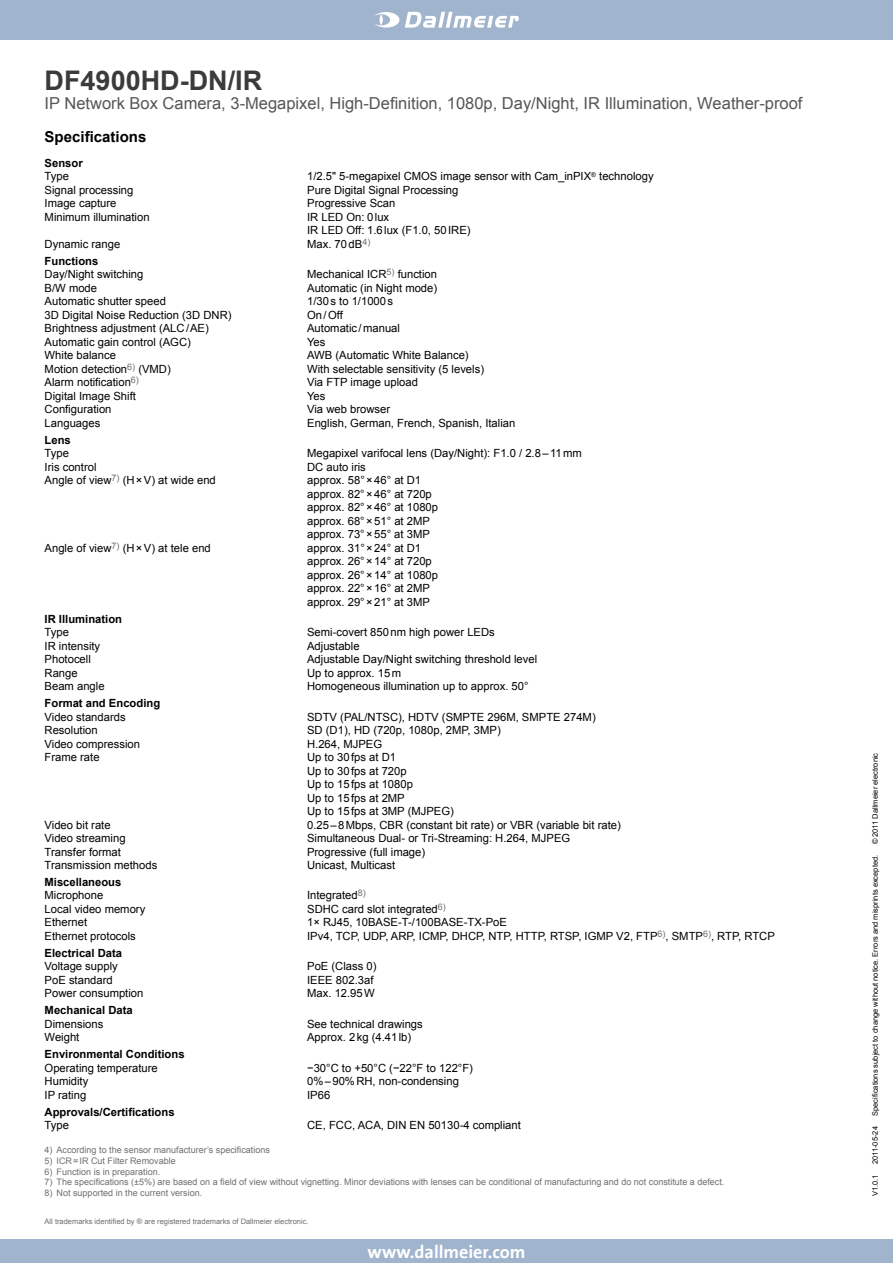
<style>
.page{position:relative;width:893px;height:1263px;background:#fff}
.page>*{position:absolute;margin:0;border:0;box-sizing:border-box;transform-origin:0 0}
.t1{font:700 27px "Arial";color:#3b3b3a}
.t2{font:700 18px "The Sans";color:#fff}
.t3{font:16.5px "Arial";color:#565656}
.t4{font:700 15px "Arial";color:#000}
.t5{font:11.25px/13.5px "Arial";color:#000}
.t6{font:700 11.25px "Arial";color:#000}
.t7{font:9px "Arial";color:#6f6f6e}
.t8{font:7.5px "Arial";color:#000}
.t9{font:7.5px "Arial";color:#6f6f6e}
</style>
<div class="page">
<div style="left:0;top:0;width:893px;height:40px;background:#a0b5cd"></div>
<div style="left:0;top:1239px;width:893px;height:24px;background:#a0b5cd"></div>
<svg style="left:405px;top:12px;width:114px;height:16px"></svg>
<svg style="left:375px;top:12px;width:24px;height:16px"></svg>
<svg style="left:379px;top:14px;width:4px;height:11px"></svg>
<h1 class="t1" style="left:45px;top:62px;width:219px">DF4900HD-DN/IR</h1>
<h3 class="t3" style="left:45px;top:93px;width:759px">IP Network Box Camera, 3-Megapixel, High-Definition, 1080p, Day/Night, IR Illumination, Weather-proof</h3>
<h3 class="t4" style="left:45px;top:127px;width:103px">Specifications</h3>
<p class="t6" style="left:45px;top:156px;width:40px">Sensor</p>
<p class="t5" style="left:45px;top:170px;width:26px">Type</p>
<p class="t5" style="left:307px;top:170px;width:348px">1/2.5" 5-megapixel CMOS image sensor with Cam_inPIX<sup>®</sup> technology</p>
<p class="t5" style="left:45px;top:183px;width:90px">Signal processing</p>
<p class="t5" style="left:307px;top:183px;width:153px">Pure Digital Signal Processing</p>
<p class="t5" style="left:45px;top:197px;width:73px">Image capture</p>
<p class="t5" style="left:307px;top:197px;width:90px">Progressive Scan</p>
<p class="t5" style="left:45px;top:210px;width:107px">Minimum illumination</p>
<p class="t5" style="left:307px;top:210px;width:165px">IR LED On: 0lux<br>IR LED Off: 1.6lux (F1.0, 50IRE)</p>
<p class="t5" style="left:45px;top:237px;width:77px">Dynamic range</p>
<p class="t5" style="left:307px;top:237px;width:65px">Max. 70dB<sup>4)</sup></p>
<p class="t6" style="left:45px;top:253px;width:55px">Functions</p>
<p class="t5" style="left:45px;top:268px;width:100px">Day/Night switching</p>
<p class="t5" style="left:307px;top:268px;width:131px">Mechanical ICR<sup>5)</sup> function</p>
<p class="t5" style="left:45px;top:281px;width:54px">B/W mode</p>
<p class="t5" style="left:307px;top:281px;width:132px">Automatic (in Night mode)</p>
<p class="t5" style="left:45px;top:295px;width:123px">Automatic shutter speed</p>
<p class="t5" style="left:307px;top:295px;width:87px">1/30s to 1/1000s</p>
<p class="t5" style="left:45px;top:308px;width:188px">3D Digital Noise Reduction (3D DNR)</p>
<p class="t5" style="left:307px;top:308px;width:37px">On/Off</p>
<p class="t5" style="left:45px;top:322px;width:166px">Brightness adjustment (ALC/AE)</p>
<p class="t5" style="left:307px;top:322px;width:94px">Automatic /manual</p>
<p class="t5" style="left:45px;top:335px;width:148px">Automatic gain control (AGC)</p>
<p class="t5" style="left:307px;top:335px;width:20px">Yes</p>
<p class="t5" style="left:45px;top:349px;width:73px">White balance</p>
<p class="t5" style="left:307px;top:349px;width:163px">AWB (Automatic White Balance)</p>
<p class="t5" style="left:45px;top:362px;width:128px">Motion detection<sup>6)</sup> (VMD)</p>
<p class="t5" style="left:307px;top:362px;width:178px">With selectable sensitivity (5 levels)</p>
<p class="t5" style="left:45px;top:376px;width:96px">Alarm notification<sup>6)</sup></p>
<p class="t5" style="left:307px;top:376px;width:112px">Via FTP image upload</p>
<p class="t5" style="left:45px;top:389px;width:93px">Digital Image Shift</p>
<p class="t5" style="left:307px;top:389px;width:20px">Yes</p>
<p class="t5" style="left:45px;top:403px;width:68px">Configuration</p>
<p class="t5" style="left:307px;top:403px;width:84px">Via web browser</p>
<p class="t5" style="left:45px;top:416px;width:57px">Languages</p>
<p class="t5" style="left:307px;top:416px;width:210px">English, German, French, Spanish, Italian</p>
<p class="t6" style="left:45px;top:432px;width:28px">Lens</p>
<p class="t5" style="left:45px;top:447px;width:26px">Type</p>
<p class="t5" style="left:307px;top:447px;width:276px">Megapixel varifocal lens (Day/Night): F1.0 / 2.8–11mm</p>
<p class="t5" style="left:45px;top:460px;width:53px">Iris control</p>
<p class="t5" style="left:307px;top:460px;width:60px">DC auto iris</p>
<p class="t5" style="left:45px;top:474px;width:173px">Angle of view<sup>7)</sup> (H×V) at wide end</p>
<p class="t5" style="left:307px;top:474px;width:132px">approx. 58°×46° at D1 approx. 82°×46° at 720p approx. 82°×46° at 1080p approx. 68°×51° at 2MP approx. 73°×55° at 3MP</p>
<p class="t5" style="left:45px;top:541px;width:168px">Angle of view<sup>7)</sup> (H×V) at tele end</p>
<p class="t5" style="left:307px;top:541px;width:132px">approx. 31°×24° at D1 approx. 26°×14° at 720p approx. 26°×14° at 1080p approx. 22°×16° at 2MP approx. 29°×21° at 3MP</p>
<p class="t6" style="left:45px;top:611px;width:79px">IR Illumination</p>
<p class="t5" style="left:45px;top:625px;width:26px">Type</p>
<p class="t5" style="left:307px;top:625px;width:189px">Semi-covert 850nm high power LEDs</p>
<p class="t5" style="left:45px;top:639px;width:57px">IR intensity</p>
<p class="t5" style="left:307px;top:639px;width:54px">Adjustable</p>
<p class="t5" style="left:45px;top:652px;width:48px">Photocell</p>
<p class="t5" style="left:307px;top:652px;width:232px">Adjustable Day/Night switching threshold level</p>
<p class="t5" style="left:45px;top:666px;width:35px">Range</p>
<p class="t5" style="left:307px;top:666px;width:95px">Up to approx. 15m</p>
<p class="t5" style="left:45px;top:679px;width:62px">Beam angle</p>
<p class="t5" style="left:307px;top:679px;width:223px">Homogeneous illumination up to approx. 50°</p>
<p class="t6" style="left:45px;top:696px;width:117px">Format and Encoding</p>
<p class="t5" style="left:45px;top:710px;width:83px">Video standards</p>
<p class="t5" style="left:307px;top:710px;width:290px">SDTV (PAL/NTSC), HDTV (SMPTE 296M, SMPTE 274M)</p>
<p class="t5" style="left:45px;top:723px;width:55px">Resolution</p>
<p class="t5" style="left:307px;top:723px;width:195px">SD (D1), HD (720p, 1080p, 2MP, 3MP)</p>
<p class="t5" style="left:45px;top:737px;width:97px">Video compression</p>
<p class="t5" style="left:307px;top:737px;width:77px">H.264, MJPEG</p>
<p class="t5" style="left:45px;top:750px;width:57px">Frame rate</p>
<p class="t5" style="left:307px;top:750px;width:148px">Up to 30fps at D1<br>Up to 30fps at 720p<br>Up to 15fps at 1080p<br>Up to 15fps at 2MP<br>Up to 15fps at 3MP (MJPEG)</p>
<p class="t5" style="left:45px;top:818px;width:68px">Video bit rate</p>
<p class="t5" style="left:307px;top:818px;width:315px">0.25–8Mbps, CBR (constant bit rate) or VBR (variable bit rate)</p>
<p class="t5" style="left:45px;top:831px;width:83px">Video streaming</p>
<p class="t5" style="left:307px;top:831px;width:265px">Simultaneous Dual- or Tri-Streaming: H.264, MJPEG</p>
<p class="t5" style="left:45px;top:845px;width:78px">Transfer format</p>
<p class="t5" style="left:307px;top:845px;width:120px">Progressive (full image)</p>
<p class="t5" style="left:45px;top:858px;width:114px">Transmission methods</p>
<p class="t5" style="left:307px;top:858px;width:90px">Unicast, Multicast</p>
<p class="t6" style="left:45px;top:874px;width:78px">Miscellaneous</p>
<p class="t5" style="left:45px;top:889px;width:60px">Microphone</p>
<p class="t5" style="left:307px;top:889px;width:60px">Integrated<sup>8)</sup></p>
<p class="t5" style="left:45px;top:902px;width:102px">Local video memory</p>
<p class="t5" style="left:307px;top:902px;width:140px">SDHC card slot integrated<sup>6)</sup></p>
<p class="t5" style="left:45px;top:916px;width:44px">Ethernet</p>
<p class="t5" style="left:307px;top:916px;width:201px">1× RJ45, 10BASE-T-/100BASE-TX-PoE</p>
<p class="t5" style="left:45px;top:929px;width:93px">Ethernet protocols</p>
<p class="t5" style="left:307px;top:929px;width:469px">IPv4, TCP, UDP, ARP, ICMP, DHCP, NTP, HTTP, RTSP, IGMP V2, FTP<sup>6)</sup>, SMTP<sup>6)</sup>, RTP, RTCP</p>
<p class="t6" style="left:45px;top:945px;width:79px">Electrical Data</p>
<p class="t5" style="left:45px;top:960px;width:75px">Voltage supply</p>
<p class="t5" style="left:307px;top:960px;width:71px">PoE (Class 0)</p>
<p class="t5" style="left:45px;top:973px;width:70px">PoE standard</p>
<p class="t5" style="left:307px;top:973px;width:68px">IEEE 802.3af</p>
<p class="t5" style="left:45px;top:987px;width:100px">Power consumption</p>
<p class="t5" style="left:307px;top:987px;width:69px">Max. 12.95W</p>
<p class="t6" style="left:45px;top:1003px;width:90px">Mechanical Data</p>
<p class="t5" style="left:45px;top:1017px;width:60px">Dimensions</p>
<p class="t5" style="left:307px;top:1017px;width:117px">See technical drawings</p>
<p class="t5" style="left:45px;top:1031px;width:36px">Weight</p>
<p class="t5" style="left:307px;top:1031px;width:106px">Approx. 2kg (4.41lb)</p>
<p class="t6" style="left:45px;top:1047px;width:142px">Environmental Conditions</p>
<p class="t5" style="left:45px;top:1061px;width:115px">Operating temperature</p>
<p class="t5" style="left:307px;top:1061px;width:167px">−30°C to +50°C (−22°F to 122°F)</p>
<p class="t5" style="left:45px;top:1074px;width:45px">Humidity</p>
<p class="t5" style="left:307px;top:1074px;width:153px">0%–90%RH, non-condensing</p>
<p class="t5" style="left:45px;top:1088px;width:43px">IP rating</p>
<p class="t5" style="left:307px;top:1088px;width:25px">IP66</p>
<p class="t6" style="left:45px;top:1104px;width:132px">Approvals/Certifications</p>
<p class="t5" style="left:45px;top:1118px;width:26px">Type</p>
<p class="t5" style="left:307px;top:1118px;width:215px">CE, FCC, ACA, DIN EN 50130-4 compliant</p>
<p class="t7" style="left:45px;top:1144px;width:227px">4) According to the sensor manufacturer’s specifications</p>
<p class="t7" style="left:45px;top:1155px;width:133px">5) ICR=IR Cut Filter Removable</p>
<p class="t7" style="left:45px;top:1165px;width:117px">6) Function is in preparation.</p>
<p class="t7" style="left:45px;top:1176px;width:681px">7) The specifications (±5%) are based on a field of view without vignetting. Minor deviations with lenses can be conditional of manufacturing and do not constitute a defect.</p>
<p class="t7" style="left:45px;top:1187px;width:159px">8) Not supported in the current version.</p>
<p class="t9" style="left:45px;top:1216px;width:265px">All trademarks identified by ® are registered trademarks of Dallmeier electronic.</p>
<h2 class="t2" style="left:368px;top:1242px;width:159px">www.dallmeier.com</h2>
<p class="t8" style="left:870px;top:844px;width:93px;rotate:-90deg">© 2011 Dallmeier electronic</p>
<p class="t8" style="left:870px;top:1116px;width:262px;rotate:-90deg">Specifications subject to change without notice. Errors and misprints excepted.</p>
<p class="t8" style="left:870px;top:1164px;width:39px;rotate:-90deg">2011-05-24</p>
<p class="t8" style="left:870px;top:1196px;width:23px;rotate:-90deg">V1.0.1</p>
</div>
